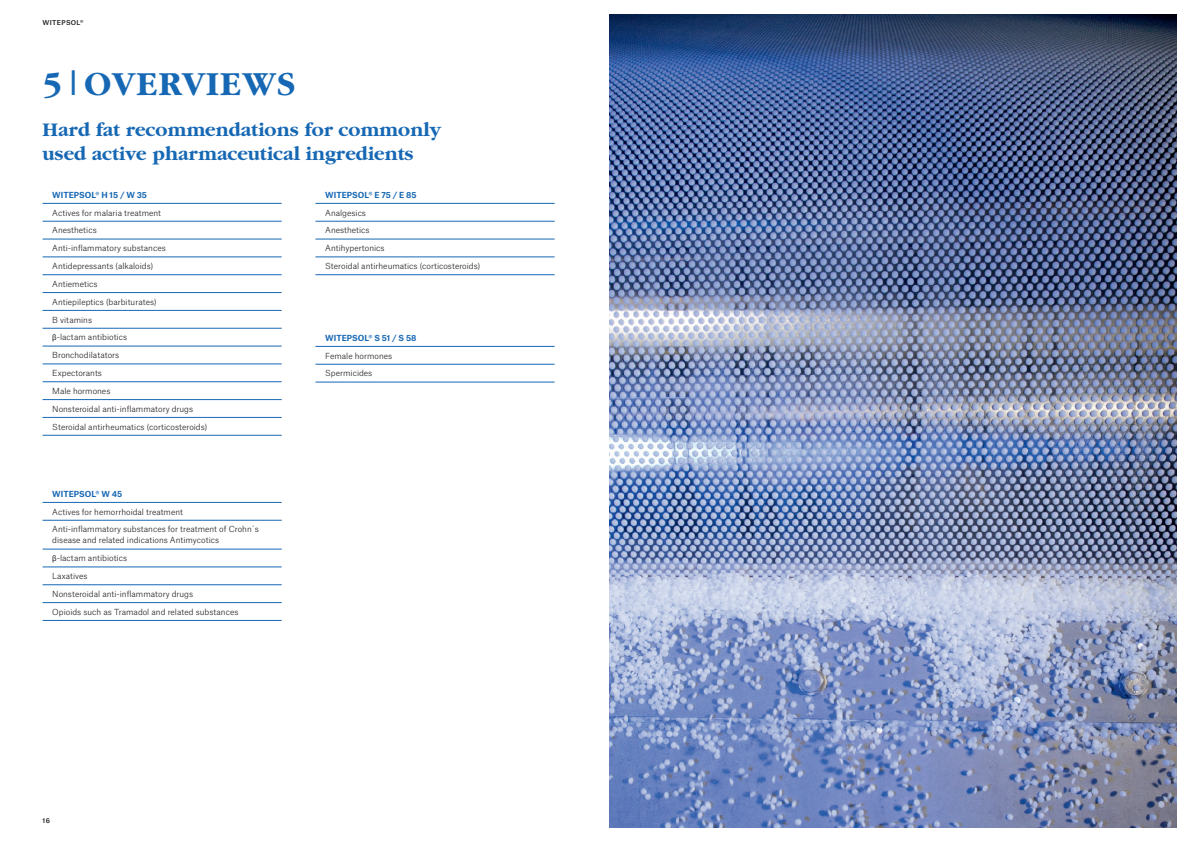
<style>
.page{position:relative;width:1191px;height:842px;background:#fff}
.page>*{position:absolute;margin:0;border:0;box-sizing:border-box;transform-origin:0 0}
.t1{font:700 35px "Garamond";letter-spacing:.04em;color:#1768b4}
.t2{font:700 20px/24px "Garamond";color:#1768b4}
.t3{font:300 8px/11px "Atlas Grotesk";color:#231f20}
.t4{font:700 8px "Atlas Grotesk";color:#1768b4}
.t5{font:500 6.5px "Atlas Grotesk";letter-spacing:.05em;color:#231f20}
.s1{font-family:"Myriad Pro";font-weight:400}
</style>
<div class="page">
<hr style="left:43px;top:502px;width:239px;height:1px;background:#1768b4">
<hr style="left:43px;top:520px;width:239px;height:1px;background:#1768b4">
<hr style="left:43px;top:549px;width:239px;height:1px;background:#1768b4">
<hr style="left:43px;top:567px;width:239px;height:1px;background:#1768b4">
<hr style="left:43px;top:584px;width:239px;height:1px;background:#1768b4">
<hr style="left:43px;top:602px;width:239px;height:1px;background:#1768b4">
<hr style="left:43px;top:620px;width:239px;height:1px;background:#1768b4">
<hr style="left:315px;top:203px;width:239px;height:1px;background:#1768b4">
<hr style="left:315px;top:221px;width:239px;height:1px;background:#1768b4">
<hr style="left:315px;top:239px;width:239px;height:1px;background:#1768b4">
<hr style="left:315px;top:257px;width:239px;height:1px;background:#1768b4">
<hr style="left:315px;top:274px;width:239px;height:1px;background:#1768b4">
<hr style="left:315px;top:346px;width:239px;height:1px;background:#1768b4">
<hr style="left:315px;top:364px;width:239px;height:1px;background:#1768b4">
<hr style="left:315px;top:382px;width:239px;height:1px;background:#1768b4">
<hr style="left:43px;top:203px;width:239px;height:1px;background:#1768b4">
<hr style="left:43px;top:221px;width:239px;height:1px;background:#1768b4">
<hr style="left:43px;top:239px;width:239px;height:1px;background:#1768b4">
<hr style="left:43px;top:257px;width:239px;height:1px;background:#1768b4">
<hr style="left:43px;top:274px;width:239px;height:1px;background:#1768b4">
<hr style="left:43px;top:292px;width:239px;height:1px;background:#1768b4">
<hr style="left:43px;top:310px;width:239px;height:1px;background:#1768b4">
<hr style="left:43px;top:328px;width:239px;height:1px;background:#1768b4">
<hr style="left:43px;top:346px;width:239px;height:1px;background:#1768b4">
<hr style="left:43px;top:364px;width:239px;height:1px;background:#1768b4">
<hr style="left:43px;top:381px;width:239px;height:1px;background:#1768b4">
<hr style="left:43px;top:399px;width:239px;height:1px;background:#1768b4">
<hr style="left:43px;top:417px;width:239px;height:1px;background:#1768b4">
<hr style="left:43px;top:435px;width:239px;height:1px;background:#1768b4">
<img style="left:609px;top:14px;width:567px;height:814px">
<p class="t5" style="left:43px;top:17px;width:42px">WITEPSOL®</p>
<h1 class="t1" style="left:43px;top:66px;width:254px">5|OVERVIEWS</h1>
<h2 class="t2" style="left:43px;top:118px;width:400px">Hard fat recommendations for commonly used active pharmaceutical ingredients</h2>
<p class="t4" style="left:52px;top:188px;width:96px">WITEPSOL® H 15 / W 35</p>
<p class="t3" style="left:52px;top:206px;width:110px">Actives for malaria treatment</p>
<p class="t3" style="left:52px;top:224px;width:46px">Anesthetics</p>
<p class="t3" style="left:52px;top:242px;width:115px">Anti-inflammatory substances</p>
<p class="t3" style="left:52px;top:260px;width:102px">Antidepressants (alkaloids)</p>
<p class="t3" style="left:52px;top:278px;width:47px">Antiemetics</p>
<p class="t3" style="left:52px;top:295px;width:106px">Antiepileptics (barbiturates)</p>
<p class="t3" style="left:52px;top:313px;width:41px">B vitamins</p>
<p class="t3" style="left:52px;top:331px;width:76px"><span class="s1">β</span>-lactam antibiotics</p>
<p class="t3" style="left:52px;top:349px;width:68px">Bronchodilatators</p>
<p class="t3" style="left:52px;top:367px;width:51px">Expectorants</p>
<p class="t3" style="left:52px;top:385px;width:60px">Male hormones</p>
<p class="t3" style="left:52px;top:402px;width:142px">Nonsteroidal anti-inflammatory drugs</p>
<p class="t3" style="left:52px;top:420px;width:156px">Steroidal antirheumatics (corticosteroids)</p>
<p class="t4" style="left:52px;top:487px;width:71px">WITEPSOL® W 45</p>
<p class="t3" style="left:52px;top:505px;width:132px">Actives for hemorrhoidal treatment</p>
<p class="t3" style="left:52px;top:523px;width:208px">Anti-inflammatory substances for treatment of Crohn´s disease and related indications Antimycotics</p>
<p class="t3" style="left:52px;top:552px;width:76px"><span class="s1">β</span>-lactam antibiotics</p>
<p class="t3" style="left:52px;top:570px;width:37px">Laxatives</p>
<p class="t3" style="left:52px;top:588px;width:142px">Nonsteroidal anti-inflammatory drugs</p>
<p class="t3" style="left:52px;top:605px;width:188px">Opioids such as Tramadol and related substances</p>
<p class="t4" style="left:325px;top:188px;width:93px">WITEPSOL® E 75 / E 85</p>
<p class="t3" style="left:325px;top:206px;width:42px">Analgesics</p>
<p class="t3" style="left:325px;top:224px;width:46px">Anesthetics</p>
<p class="t3" style="left:325px;top:242px;width:61px">Antihypertonics</p>
<p class="t3" style="left:325px;top:260px;width:156px">Steroidal antirheumatics (corticosteroids)</p>
<p class="t4" style="left:325px;top:331px;width:93px">WITEPSOL® S 51 / S 58</p>
<p class="t3" style="left:325px;top:349px;width:68px">Female hormones</p>
<p class="t3" style="left:325px;top:367px;width:49px">Spermicides</p>
<p class="t5" style="left:43px;top:815px;width:9px">16</p>
</div>
